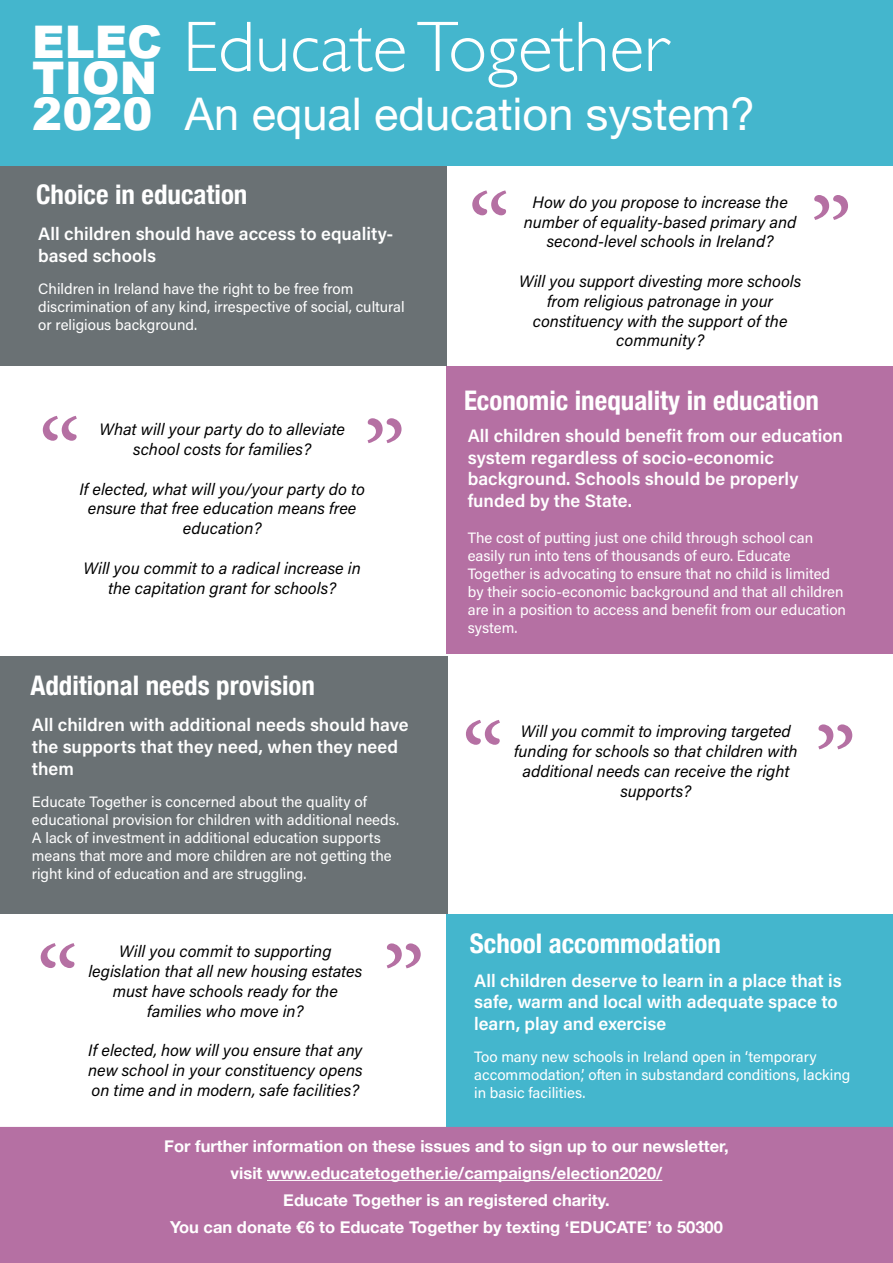
<style>
.page{position:relative;width:893px;height:1263px;background:#fff}
.page>*{position:absolute;margin:0;border:0;box-sizing:border-box;transform-origin:0 0}
.t1{font:108px "Minion Pro";color:#b570a3}
.t2{font:300 72px "Gill Sans";color:#fff}
.t3{font:45px "Helvetica Neue";color:#fff}
.t4{font:900 45px/36px "Arial";color:#fff;text-align:justify}
.t5{font:700 condensed 27px "Helvetica Neue";color:#fff}
.t6{font:600 18px/21.6px "Acumin Pro";color:#fff}
.t7{font:italic 16.5px/19.8px "Acumin Pro";color:#000;text-align:center}
.t8{font:700 16.5px/27px "Helvetica Neue";color:#fff;text-align:center}
.t9{font:15px/18px "Acumin Pro";color:#fff}
</style>
<div class="page">
<div style="left:0;top:163px;width:446px;height:203px;background:#6a7174"></div>
<div style="left:447px;top:914px;width:446px;height:217px;background:#44b6cd"></div>
<div style="left:0;top:0;width:893px;height:166px;background:#44b6cd"></div>
<div style="left:447px;top:366px;width:446px;height:287px;background:#b570a3"></div>
<div style="left:0;top:656px;width:447px;height:258px;background:#6a7174"></div>
<div style="left:0;top:1127px;width:893px;height:136px;background:#b570a3"></div>
<hr style="left:267px;top:1180px;width:395px;height:1px;background:#fff">
<h3 class="t4" style="left:32px;top:23px;width:132px">ELEC TION 2020</h3>
<h2 class="t2" style="left:183px;top:-9px;width:487px">Educate Together</h2>
<h3 class="t3" style="left:185px;top:82px;width:572px">An equal education system?</h3>
<h3 class="t5" style="left:36px;top:172px;width:213px">Choice in education</h3>
<p class="t6" style="left:38px;top:222px;width:357px">All children should have access to equality&shy;based schools</p>
<p class="t9" style="left:38px;top:279px;width:368px">Children in Ireland have the right to be free from discrimination of any kind, irrespective of social, cultural or religious background.</p>
<h1 class="t1" style="left:468px;top:161px;width:44px">“</h1>
<p class="t7" style="left:524px;top:191px;width:274px">How do you propose to increase the number of equality-based primary and second-level schools in Ireland?</p>
<p class="t7" style="left:519px;top:271px;width:284px">Will you support divesting more schools from religious patronage in your constituency with the support of the community?</p>
<h1 class="t1" style="left:853px;top:249px;width:44px;rotate:-180deg">“</h1>
<h1 class="t1" style="left:38px;top:386px;width:44px">“</h1>
<h1 class="t1" style="left:406px;top:473px;width:44px;rotate:-180deg">“</h1>
<p class="t7" style="left:99px;top:419px;width:247px">What will your party do to alleviate school costs for families?</p>
<p class="t7" style="left:79px;top:478px;width:287px">If elected, what will you/your party do to ensure that free education means free education?</p>
<p class="t7" style="left:84px;top:557px;width:279px">Will you commit to a radical increase in the capitation grant for schools?</p>
<h3 class="t5" style="left:30px;top:663px;width:286px">Additional needs provision</h3>
<p class="t6" style="left:32px;top:713px;width:378px">All children with additional needs should have the supports that they need, when they need them</p>
<p class="t9" style="left:32px;top:792px;width:369px">Educate Together is concerned about the quality of educational provision for children with additional needs.<br>A lack of investment in additional education supports means that more and more children are not getting the right kind of education and are struggling.</p>
<h1 class="t1" style="left:36px;top:914px;width:44px">“</h1>
<p class="t7" style="left:88px;top:941px;width:275px">Will you commit to supporting legislation that all new housing estates must have schools ready for the families who move in?</p>
<p class="t7" style="left:88px;top:1040px;width:276px;text-align:justify">If elected, how will you ensure that any new school in your constituency opens on time and in modern, safe facilities?</p>
<h1 class="t1" style="left:425px;top:998px;width:44px;rotate:-180deg">“</h1>
<h3 class="t5" style="left:464px;top:378px;width:357px">Economic inequality in education</h3>
<p class="t6" style="left:468px;top:424px;width:377px">All children should benefit from our education system regardless of socio-economic background. Schools should be properly funded by the State.</p>
<p class="t9" style="left:468px;top:528px;width:380px">The cost of putting just one child through school can easily run into tens of thousands of euro. Educate Together is advocating to ensure that no child is limited by their socio-economic background and that all children are in a position to access and benefit from our education system.</p>
<h1 class="t1" style="left:461px;top:690px;width:44px">“</h1>
<p class="t7" style="left:514px;top:721px;width:285px">Will you commit to improving targeted funding for schools so that children with additional needs can receive the right supports?</p>
<h1 class="t1" style="left:857px;top:779px;width:44px;rotate:-180deg">“</h1>
<h3 class="t5" style="left:470px;top:920px;width:253px">School accommodation</h3>
<p class="t6" style="left:474px;top:969px;width:369px">All children deserve to learn in a place that is safe, warm and local with adequate space to learn, play and exercise</p>
<p class="t9" style="left:474px;top:1047px;width:378px">Too many new schools in Ireland open in ‘temporary accommodation,’ often in substandard conditions, lacking in basic facilities.</p>
<p class="t8" style="left:164px;top:1133px;width:566px">For further information on these issues and to sign up to our newsletter, visit www.educatetogether.ie/campaigns/election2020/<br>Educate Together is an registered charity.<br>You can donate €6 to Educate Together by texting ‘EDUCATE’ to 50300</p>
</div>
